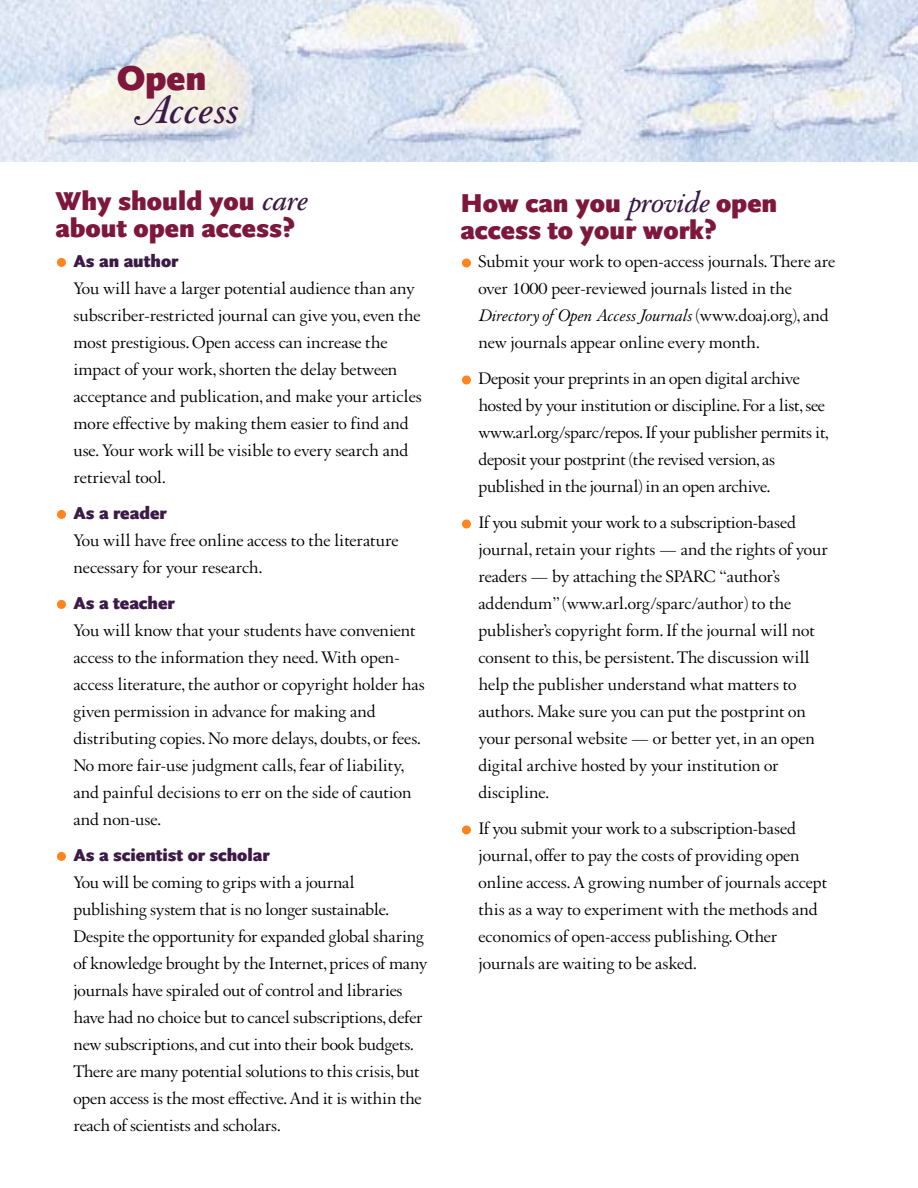
<style>
.page{position:relative;width:918px;height:1188px;background:#fff}
.page>*{position:absolute;margin:0;border:0;box-sizing:border-box;transform-origin:0 0}
.t1{font:italic 700 42px "Augereau";color:#3c1a46}
.t2{font:900 36px "Scala Sans";color:#7e173c}
.t3{font:900 27px/27px "Scala Sans";color:#7e173c}
.t4{font:18px/27px "Augereau";letter-spacing:-.005em;color:#000}
.t5{font:900 18px "Scala Sans";color:#3c1a46}
.s1{font-family:"Augereau Bold Alt Ital";font-weight:400;font-style:normal}
.s2{font-family:"Augereau";font-weight:700;font-style:italic;font-size:31.5px;color:#3c1a46}
.s3{font-style:italic}
</style>
<div class="page">
<img style="left:0;top:0;width:918px;height:162px">
<div style="left:57px;top:852px;width:9px;height:9px;background:#ff841b;border-radius:50%"></div>
<div style="left:57px;top:600px;width:9px;height:9px;background:#ff841b;border-radius:50%"></div>
<div style="left:57px;top:510px;width:9px;height:9px;background:#ff841b;border-radius:50%"></div>
<div style="left:57px;top:258px;width:9px;height:9px;background:#ff841b;border-radius:50%"></div>
<div style="left:462px;top:825px;width:9px;height:9px;background:#ff841b;border-radius:50%"></div>
<div style="left:462px;top:519px;width:9px;height:9px;background:#ff841b;border-radius:50%"></div>
<div style="left:462px;top:375px;width:9px;height:9px;background:#ff841b;border-radius:50%"></div>
<div style="left:462px;top:258px;width:9px;height:9px;background:#ff841b;border-radius:50%"></div>
<h2 class="t2" style="left:117px;top:64px;width:91px">Open</h2>
<h1 class="t1" style="left:130px;top:93px;width:109px"><span class="s1">A</span>ccess</h1>
<h3 class="t3" style="left:56px;top:190px;width:254px">Why should you <span class="s2">care </span>about open access?</h3>
<h3 class="t3" style="left:460px;top:192px;width:318px">How can you <span class="s2">provide</span> open access to your work?</h3>
<p class="t4" style="left:478px;top:250px;width:358px">Submit your work to open-access journals. There are over 1000 peer-reviewed journals listed in the <span class="s3">Directory of Open Access Journals</span> (www.doaj.org), and new journals appear online every month.</p>
<p class="t4" style="left:478px;top:367px;width:352px">Deposit your preprints in an open digital archive hosted by your institution or discipline. For a list, see www.arl.org/sparc/repos. If your publisher permits it, deposit your postprint (the revised version, as published in the journal) in an open archive.</p>
<p class="t4" style="left:479px;top:511px;width:351px">If you submit your work to a subscription-based journal, retain your rights — and the rights of your readers — by attaching the SPARC “author’s addendum” (www.arl.org/sparc/author) to the publisher’s copyright form. If the journal will not consent to this, be persistent. The discussion will help the publisher understand what matters to authors. Make sure you can put the postprint on your personal website — or better yet, in an open digital archive hosted by your institution or discipline.</p>
<p class="t4" style="left:479px;top:817px;width:350px">If you submit your work to a subscription-based journal, offer to pay the costs of providing open online access. A growing number of journals accept this as a way to experiment with the methods and economics of open-access publishing. Other journals are waiting to be asked.</p>
<p class="t5" style="left:74px;top:254px;width:106px">As an author</p>
<p class="t4" style="left:74px;top:277px;width:350px">You will have a larger potential audience than any subscriber-restricted journal can give you, even the most prestigious. Open access can increase the impact of your work, shorten the delay between acceptance and publication, and make your articles more effective by making them easier to find and use. Your work will be visible to every search and retrieval tool.</p>
<p class="t5" style="left:74px;top:506px;width:95px">As a reader</p>
<p class="t4" style="left:74px;top:529px;width:326px">You will have free online access to the literature necessary for your research.</p>
<p class="t5" style="left:74px;top:596px;width:103px">As a teacher</p>
<p class="t4" style="left:74px;top:619px;width:353px">You will know that your students have convenient access to the information they need. With open&shy;access literature, the author or copyright holder has given permission in advance for making and distributing copies. No more delays, doubts, or fees.<br>No more fair-use judgment calls, fear of liability, and painful decisions to err on the side of caution and non-use.</p>
<p class="t5" style="left:74px;top:848px;width:198px">As a scientist or scholar</p>
<p class="t4" style="left:74px;top:871px;width:355px">You will be coming to grips with a journal publishing system that is no longer sustainable.<br>Despite the opportunity for expanded global sharing of knowledge brought by the Internet, prices of many journals have spiraled out of control and libraries have had no choice but to cancel subscriptions, defer new subscriptions, and cut into their book budgets.<br>There are many potential solutions to this crisis, but open access is the most effective. And it is within the reach of scientists and scholars.</p>
</div>
